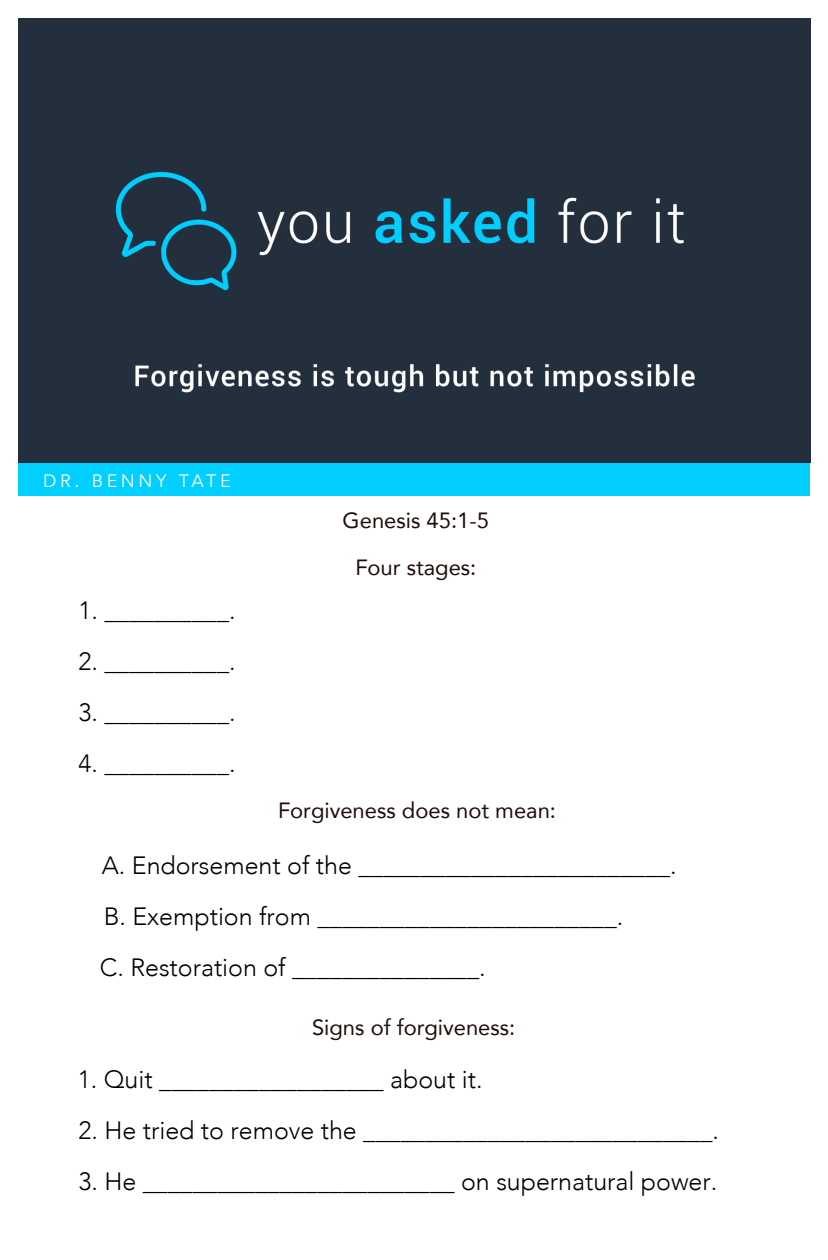
<style>
.page{position:relative;width:828px;height:1260px;background:#fff}
.page>*{position:absolute;margin:0;border:0;box-sizing:border-box;transform-origin:0 0}
.t1{font:300 25px/51px "Avenir";color:#000}
.t2{font:22px "Avenir";color:#1e0d09}
.t3{font:18px "Avenir";letter-spacing:.2em;color:#fff}
</style>
<div class="page">
<div style="left:18px;top:462px;width:792px;height:34px;background:#01cfff"></div>
<div style="left:18px;top:18px;width:792px;height:444px;background:#242f3e"></div>
<p class="t3" style="left:43px;top:470px;width:189px">DR. BENNY TATE</p>
<p class="t1" style="left:79px;top:585px;width:159px">1. __________.</p>
<p class="t1" style="left:79px;top:636px;width:159px">2. __________.</p>
<p class="t1" style="left:79px;top:687px;width:159px">3. __________.</p>
<p class="t1" style="left:79px;top:738px;width:159px">4. __________.</p>
<p class="t2" style="left:343px;top:503px;width:148px">Genesis 45:1-5</p>
<p class="t2" style="left:355px;top:550px;width:123px">Four stages:</p>
<p class="t2" style="left:278px;top:793px;width:280px">Forgiveness does not mean:</p>
<p class="t1" style="left:100px;top:840px;width:578px">A. Endorsement of the _________________________.<br>B. Exemption from ________________________.<br>C. Restoration of _______________.</p>
<p class="t2" style="left:312px;top:1009px;width:205px">Signs of forgiveness:</p>
<p class="t1" style="left:78px;top:1054px;width:406px">1. Quit __________________ about it.</p>
<p class="t1" style="left:79px;top:1105px;width:642px">2. He tried to remove the ____________________________.</p>
<p class="t1" style="left:79px;top:1156px;width:640px">3. He _________________________ on supernatural power.</p>
</div>
